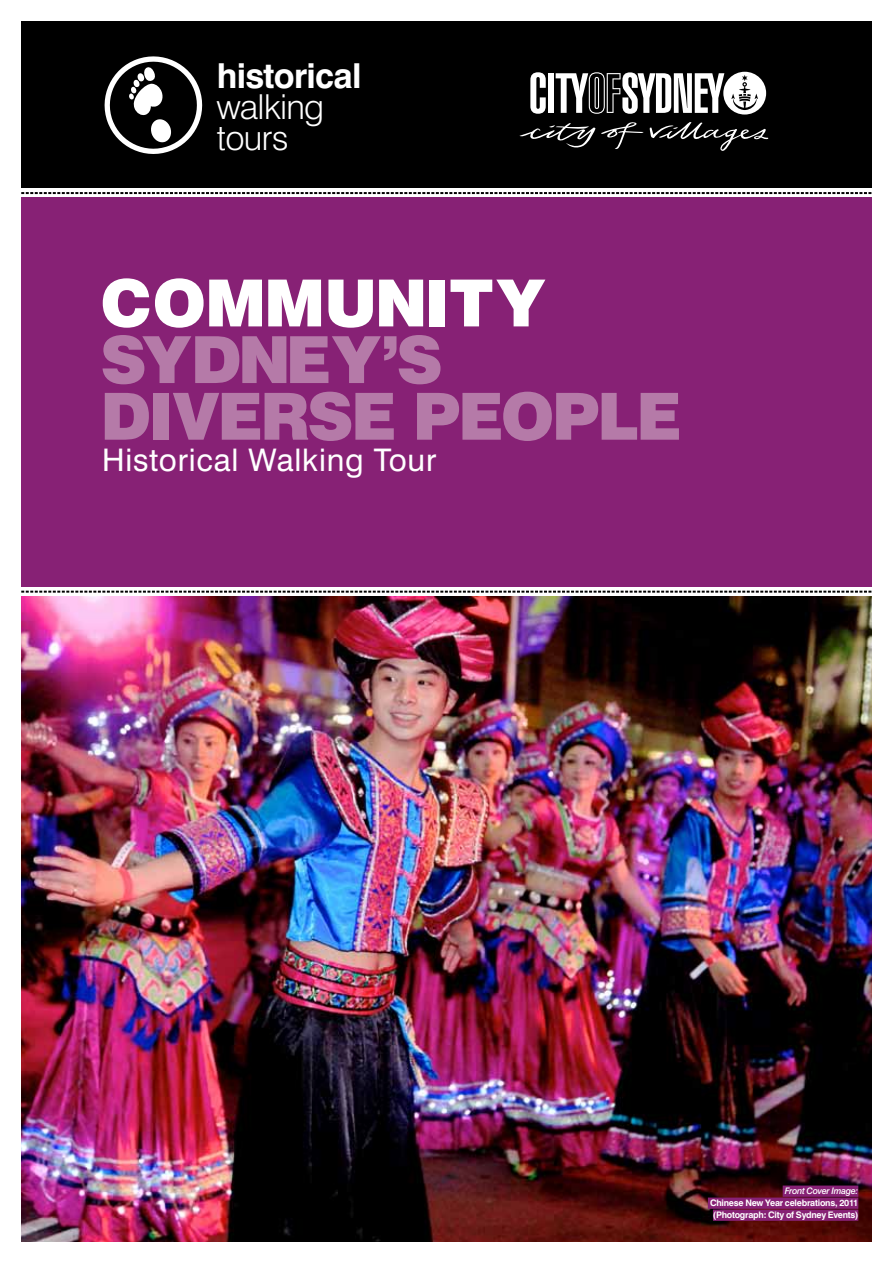
<style>
.page{position:relative;width:893px;height:1263px;background:#fff}
.page>*{position:absolute;margin:0;border:0;box-sizing:border-box;transform-origin:0 0}
.t1{font:900 65.1px/56.7px "Swiss 721 BT";letter-spacing:-.04em;color:#b57aa8}
.t2{font:900 65.1px "Swiss 721 BT";letter-spacing:-.02em;color:#fff}
.t3{font:300 34.35px/30.9px "Swiss 721 BT";letter-spacing:-.02em;color:#fff}
.t4{font:700 34.35px "Swiss 721 BT";letter-spacing:-.02em;color:#fff}
.t5{font:31.2px "Swiss 721 BT";letter-spacing:.025em;color:#fff}
.t6{font:700 9px/12px "Swiss 721 BT";letter-spacing:-.025em;color:#fff;text-align:center}
.t7{font:italic 500 9px "Swiss 721 BT";letter-spacing:-.03em;color:#fff}
</style>
<div class="page">
<div style="left:21px;top:21px;width:851px;height:167px;background:#000"></div>
<svg style="left:21px;top:192px;width:851px;height:2px;background:#5a5a5a"></svg>
<svg style="left:21px;top:591px;width:851px;height:2px;background:#727272"></svg>
<img style="left:21px;top:597px;width:851px;height:645px">
<svg style="left:104px;top:56px;width:99px;height:98px"></svg>
<svg style="left:530px;top:72px;width:16px;height:42px"></svg>
<div style="left:548px;top:73px;width:6px;height:40px;background:#fff"></div>
<svg style="left:556px;top:72px;width:210px;height:43px"></svg>
<svg style="left:519px;top:122px;width:249px;height:29px"></svg>
<div style="left:783px;top:1185px;width:75px;height:12px;background:#872175"></div>
<div style="left:708px;top:1197px;width:150px;height:12px;background:#872175"></div>
<div style="left:713px;top:1209px;width:145px;height:12px;background:#872175"></div>
<div style="left:21px;top:198px;width:851px;height:389px;background:#872175"></div>
<h2 class="t4" style="left:217px;top:55px;width:146px">historical</h2>
<h2 class="t3" style="left:217px;top:91px;width:109px">walking tours</h2>
<h1 class="t2" style="left:100px;top:263px;width:446px">COMMUNITY</h1>
<h1 class="t1" style="left:100px;top:331px;width:576px">SYDNEY’S<br>DIVERSE PEOPLE</h1>
<h3 class="t5" style="left:102px;top:440px;width:336px">Historical Walking Tour</h3>
<p class="t7" style="left:785px;top:1185px;width:75px">Front Cover Image:</p>
<p class="t6" style="left:710px;top:1197px;width:150px">Chinese New Year celebrations, 2011 (Photograph: City of Sydney Events)</p>
</div>
